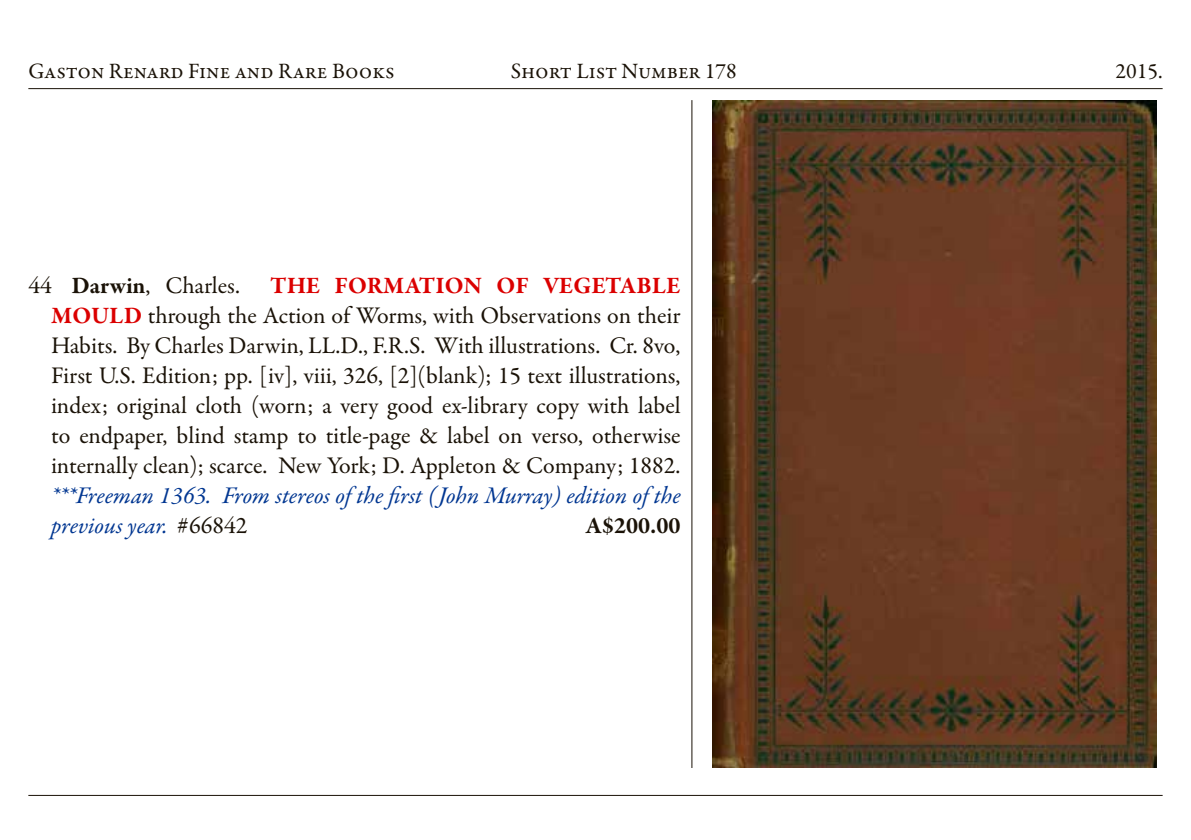
<style>
.page{position:relative;width:1191px;height:840px;background:#fff}
.page>*{position:absolute;margin:0;border:0;box-sizing:border-box;transform-origin:0 0}
.t1{font:24px/30px "Garamond Premr Pro";letter-spacing:-.005em;color:#1a1207;text-align:justify}
.t2{font:700 24px "Garamond Premr Pro";color:#1a1207}
.t3{font:22px "Garamond Premr Pro";color:#1a1207}
.s1{font-weight:700}
.s2{font-weight:700;color:#db0000}
.s3{font-style:italic;color:#003691}
</style>
<div class="page">
<hr style="left:28px;top:88px;width:1134px;height:1px;background:#1a1207">
<hr style="left:28px;top:794px;width:1134px;height:1px;background:#1a1207">
<hr style="left:691px;top:100px;width:1px;height:667px;background:#1a1207">
<img style="left:712px;top:100px;width:444px;height:667px">
<p class="t3" style="left:28px;top:57px;width:368px">Gaston Renard Fine and Rare Books</p>
<p class="t3" style="left:511px;top:57px;width:228px">Short List Number 178</p>
<p class="t3" style="left:1115px;top:57px;width:49px">2015.</p>
<p class="t1" style="left:28px;top:270px;width:213px">44 <span class="s1">Darwin</span>, Charles.</p>
<p class="t1" style="left:51px;top:270px;width:631px;text-indent:219px"><span class="s2">THE FORMATION OF VEGETABLE MOULD</span> through the Action of Worms, with Observations on their Habits. By Charles Darwin, LL.D., F.R.S. With illustrations. Cr. 8vo, First U.S. Edition; pp. [iv], viii, 326, [2](blank); 15 text illustrations, index; original cloth (worn; a very good ex-library copy with label to endpaper, blind stamp to title-page &amp; label on verso, otherwise internally clean); scarce. New York; D. Appleton &amp; Company; 1882. <span class="s3">***Freeman 1363. From stereos of the first (John Murray) edition of the previous year.</span> #66842</p>
<p class="t2" style="left:586px;top:510px;width:96px">A$200.00</p>
</div>
